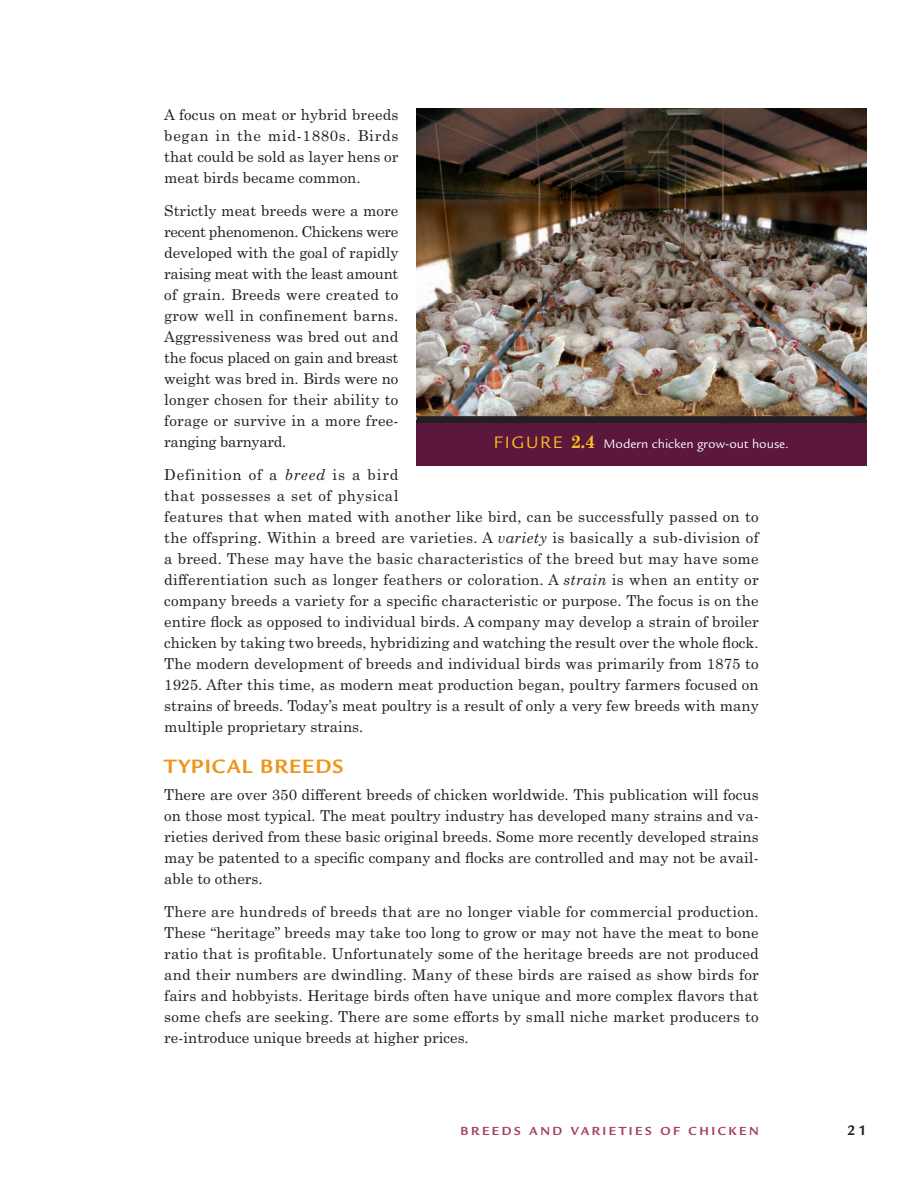
<style>
.page{position:relative;width:923px;height:1190px;background:#fff}
.page>*{position:absolute;margin:0;border:0;box-sizing:border-box;transform-origin:0 0}
.t1{font:700 21px "Legacy Sans Std";letter-spacing:.05em;color:#ec951a}
.t2{font:15px/21px "Century Schoolbook Std";letter-spacing:.01em;color:#231f20;text-align:justify}
.t3{font:700 15px "Legacy Sans Std";color:#231f20}
.t4{font:13.5px "Legacy Sans Std";color:#fff}
.t5{font:700 12.75px "Legacy Sans Std";letter-spacing:.2em;color:#a3425a}
.s1{font-style:italic}
.s2{font-size:18px;color:#fec21d}
.s3{font-family:"Century Schoolbook Std";font-weight:700;font-size:18px;color:#fec21d}
</style>
<div class="page">
<img style="left:416px;top:109px;width:450px;height:307px">
<div style="left:416px;top:421px;width:450px;height:44px;background:#5c173c"></div>
<svg style="left:416px;top:416px;width:450px;height:5px;background:#272222"></svg>
<hr style="left:416px;top:421px;width:450px;height:2px;background:#231f20">
<p class="t2" style="left:164px;top:105px;width:236px">A focus on meat or hybrid breeds began in the mid-1880s. Birds that could be sold as layer hens or meat birds became common.</p>
<p class="t2" style="left:164px;top:201px;width:236px">Strictly meat breeds were a more recent phenomenon. Chickens were developed with the goal of rapidly raising meat with the least amount of grain. Breeds were created to grow well in confinement barns.<br>Aggressiveness was bred out and the focus placed on gain and breast weight was bred in. Birds were no longer chosen for their ability to forage or survive in a more free&shy;ranging barnyard.</p>
<p class="t2" style="left:164px;top:465px;width:596px;text-align:left">Definition of a <span class="s1">breed</span> is a bird<br>that possesses a set of physical<br>features that when mated with another like bird, can be successfully passed on to the offspring. Within a breed are varieties. A <span class="s1">variety</span> is basically a sub-division of a breed. These may have the basic characteristics of the breed but may have some differentiation such as longer feathers or coloration. A <span class="s1">strain</span> is when an entity or company breeds a variety for a specific characteristic or purpose. The focus is on the entire flock as opposed to individual birds. A company may develop a strain of broiler chicken by taking two breeds, hybridizing and watching the result over the whole flock.<br>The modern development of breeds and individual birds was primarily from 1875 to 1925. After this time, as modern meat production began, poultry farmers focused on strains of breeds. Today’s meat poultry is a result of only a very few breeds with many multiple proprietary strains.</p>
<p class="t1" style="left:164px;top:758px;width:180px">TYPICAL BREEDS</p>
<p class="t2" style="left:164px;top:785px;width:596px">There are over 350 different breeds of chicken worldwide. This publication will focus on those most typical. The meat poultry industry has developed many strains and va&shy;rieties derived from these basic original breeds. Some more recently developed strains may be patented to a specific company and flocks are controlled and may not be avail&shy;able to others.</p>
<p class="t2" style="left:164px;top:902px;width:596px">There are hundreds of breeds that are no longer viable for commercial production.<br>These “heritage” breeds may take too long to grow or may not have the meat to bone ratio that is profitable. Unfortunately some of the heritage breeds are not produced and their numbers are dwindling. Many of these birds are raised as show birds for fairs and hobbyists. Heritage birds often have unique and more complex flavors that some chefs are seeking. There are some efforts by small niche market producers to re-introduce unique breeds at higher prices.</p>
<p class="t4" style="left:494px;top:438px;width:296px"><span class="s2">FIGURE</span> <span class="s3">2.4</span> Modern chicken grow-out house.</p>
<p class="t5" style="left:460px;top:1126px;width:299px">BREEDS AND VARIETIES OF CHICKEN</p>
<p class="t3" style="left:846px;top:1124px;width:21px">21</p>
</div>
